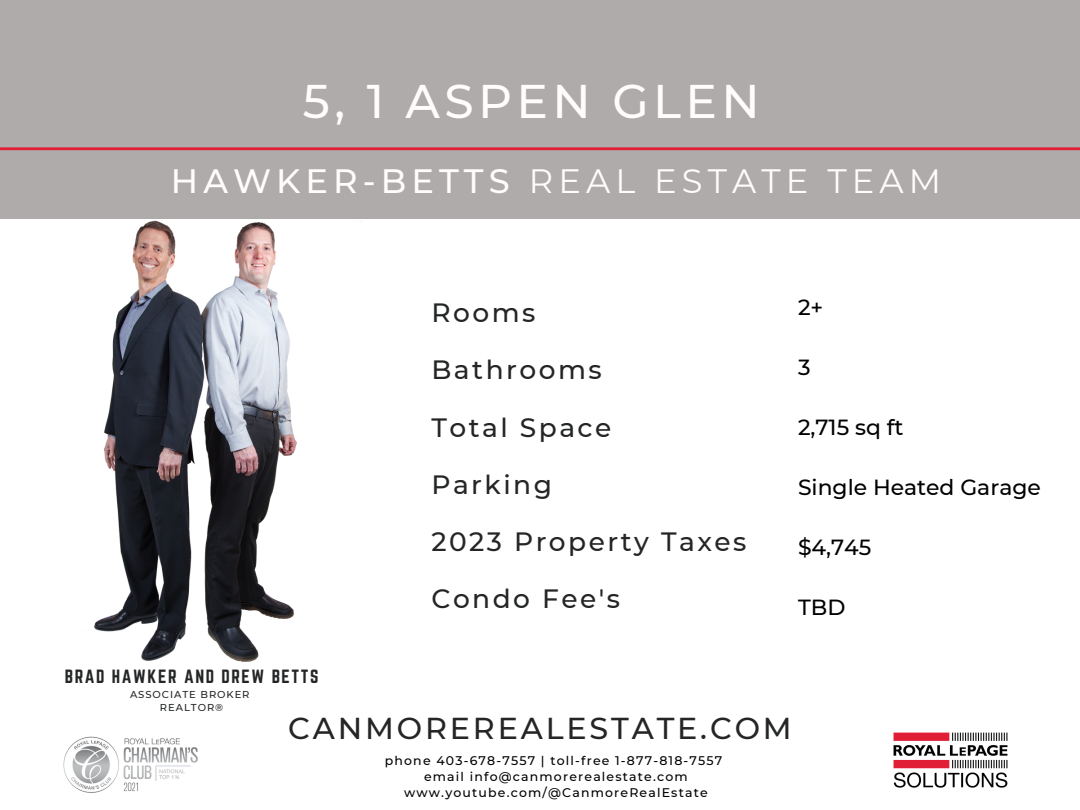
<style>
.page{position:relative;width:1080px;height:810px;background:#fff}
.page>*{position:absolute;margin:0;border:0;box-sizing:border-box;transform-origin:0 0}
.t1{font:500 47.12px "Montserrat";letter-spacing:.095em;color:#fefdfb}
.t2{font:33.75px "Montserrat";letter-spacing:.15em;color:#fefdfb}
.t3{font:500 30.25px "Montserrat";letter-spacing:.095em;color:#242526}
.t4{font:500 26.5px "Montserrat";letter-spacing:.095em;color:#242526}
.t5{font:500 21.88px "Montserrat";color:#000}
.t6{font:16.75px "Norwester";letter-spacing:.095em;color:#242526}
.t7{font:500 12.5px/16px "Montserrat";letter-spacing:.095em;color:#000;text-align:center}
.t8{font:500 10px "Montserrat";letter-spacing:.095em;color:#242526}
.s1{font-weight:500}
</style>
<div class="page">
<div style="left:0;top:0;width:1080px;height:219px;background:#afabab"></div>
<img style="left:58px;top:220px;width:303px;height:442px">
<hr style="left:0;top:147px;width:1080px;height:3px;background:#e01e36">
<img style="left:893px;top:732px;width:115px;height:56px">
<img style="left:63px;top:736px;width:135px;height:57px">
<p class="t1" style="left:303px;top:73px;width:458px">5, 1 ASPEN GLEN</p>
<p class="t2" style="left:171px;top:160px;width:772px"><span class="s1">HAWKER-BETTS</span> REAL ESTATE TEAM</p>
<p class="t4" style="left:431px;top:297px;width:105px">Rooms</p>
<p class="t4" style="left:431px;top:354px;width:172px">Bathrooms</p>
<p class="t4" style="left:431px;top:411px;width:181px">Total Space</p>
<p class="t4" style="left:431px;top:468px;width:122px">Parking</p>
<p class="t4" style="left:431px;top:525px;width:316px">2023 Property Taxes</p>
<p class="t4" style="left:431px;top:583px;width:190px">Condo Fee's</p>
<p class="t5" style="left:798px;top:294px;width:27px">2+</p>
<p class="t5" style="left:798px;top:354px;width:14px">3</p>
<p class="t5" style="left:798px;top:414px;width:107px">2,715 sq ft</p>
<p class="t5" style="left:798px;top:474px;width:244px">Single Heated Garage</p>
<p class="t5" style="left:798px;top:534px;width:75px">$4,745</p>
<p class="t5" style="left:798px;top:594px;width:49px">TBD</p>
<p class="t6" style="left:65px;top:666px;width:255px">BRAD HAWKER AND DREW BETTS</p>
<p class="t8" style="left:130px;top:688px;width:121px">ASSOCIATE BROKER</p>
<p class="t8" style="left:160px;top:701px;width:65px">REALTOR®</p>
<p class="t3" style="left:288px;top:710px;width:505px">CANMOREREALESTATE.COM</p>
<p class="t7" style="left:385px;top:753px;width:339px">phone 403-678-7557 | toll-free 1-877-818-7557</p>
<p class="t7" style="left:404px;top:769px;width:305px">email info@canmorerealestate.com www.youtube.com/@CanmoreRealEstate</p>
</div>
